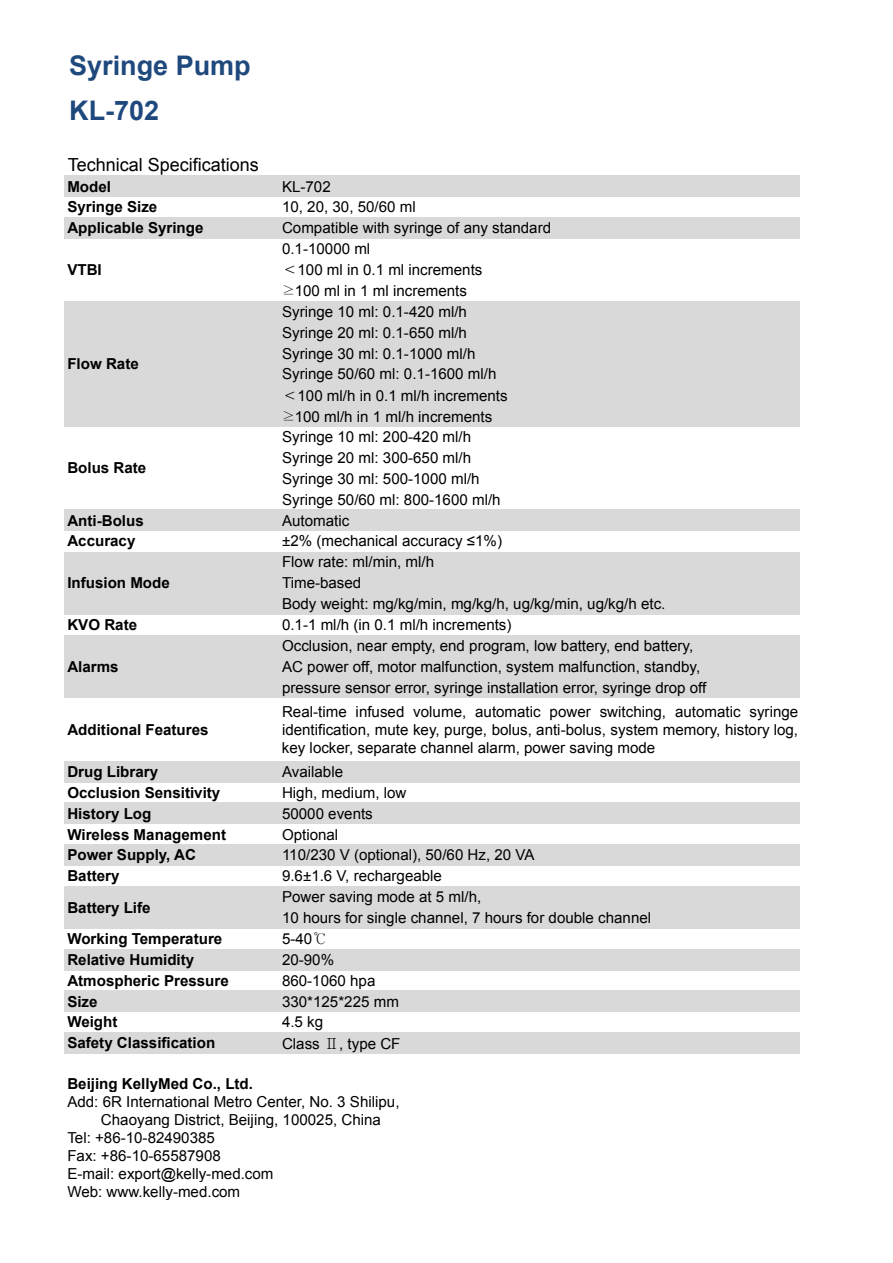
<style>
.page{position:relative;width:893px;height:1263px;background:#fff}
.page>*{position:absolute;margin:0;border:0;box-sizing:border-box;transform-origin:0 0}
.t1{font:700 27px/45.3px "Arial";color:#1f497d}
.t2{font:18px "Arial";color:#000}
.t3{font:15.15px/20.9px "Arial";color:#000}
.t4{font:700 15.15px "Arial";color:#000}
.s1{font-family:"Batang"}
</style>
<div class="page">
<div style="left:64px;top:176px;width:736px;height:21px;background:#d9d9d9"></div>
<div style="left:64px;top:217px;width:736px;height:22px;background:#d9d9d9"></div>
<div style="left:64px;top:301px;width:736px;height:126px;background:#d9d9d9"></div>
<div style="left:64px;top:510px;width:736px;height:21px;background:#d9d9d9"></div>
<div style="left:64px;top:552px;width:736px;height:63px;background:#d9d9d9"></div>
<div style="left:64px;top:635px;width:736px;height:63px;background:#d9d9d9"></div>
<div style="left:64px;top:761px;width:736px;height:21px;background:#d9d9d9"></div>
<div style="left:64px;top:803px;width:736px;height:21px;background:#d9d9d9"></div>
<div style="left:64px;top:845px;width:736px;height:21px;background:#d9d9d9"></div>
<div style="left:64px;top:886px;width:736px;height:42px;background:#d9d9d9"></div>
<div style="left:64px;top:949px;width:736px;height:21px;background:#d9d9d9"></div>
<div style="left:64px;top:991px;width:736px;height:21px;background:#d9d9d9"></div>
<div style="left:64px;top:1032px;width:736px;height:22px;background:#d9d9d9"></div>
<h1 class="t1" style="left:69px;top:43px;width:183px">Syringe Pump<br>KL-702</h1>
<p class="t2" style="left:68px;top:155px;width:193px">Technical Specifications</p>
<p class="t4" style="left:67px;top:178px;width:45px">Model</p>
<p class="t3" style="left:282px;top:176px;width:50px">KL-702</p>
<p class="t4" style="left:67px;top:199px;width:91px">Syringe Size</p>
<p class="t3" style="left:282px;top:197px;width:135px">10, 20, 30, 50/60 ml</p>
<p class="t4" style="left:67px;top:220px;width:138px">Applicable Syringe</p>
<p class="t3" style="left:282px;top:218px;width:270px">Compatible with syringe of any standard<br>0.1-10000 ml<br><span class="s1">＜</span>100 ml in 0.1 ml increments<br><span class="s1">≥</span>100 ml in 1 ml increments<br>Syringe 10 ml: 0.1-420 ml/h<br>Syringe 20 ml: 0.1-650 ml/h<br>Syringe 30 ml: 0.1-1000 ml/h<br>Syringe 50/60 ml: 0.1-1600 ml/h<br><span class="s1">＜</span>100 ml/h in 0.1 ml/h increments<br><span class="s1">≥</span>100 ml/h in 1 ml/h increments<br>Syringe 10 ml: 200-420 ml/h<br>Syringe 20 ml: 300-650 ml/h<br>Syringe 30 ml: 500-1000 ml/h<br>Syringe 50/60 ml: 800-1600 ml/h</p>
<p class="t4" style="left:67px;top:512px;width:78px">Anti-Bolus</p>
<p class="t3" style="left:282px;top:510px;width:69px">Automatic</p>
<p class="t4" style="left:67px;top:533px;width:70px">Accuracy</p>
<p class="t3" style="left:282px;top:531px;width:385px">±2% (mechanical accuracy ≤1%)<br>Flow rate: ml/min, ml/h<br>Time-based<br>Body weight: mg/kg/min, mg/kg/h, ug/kg/min, ug/kg/h etc.</p>
<p class="t4" style="left:67px;top:616px;width:71px">KVO Rate</p>
<p class="t3" style="left:282px;top:614px;width:426px">0.1-1 ml/h (in 0.1 ml/h increments)<br>Occlusion, near empty, end program, low battery, end battery, AC power off, motor malfunction, system malfunction, standby, pressure sensor error, syringe installation error, syringe drop off</p>
<p class="t4" style="left:67px;top:721px;width:143px">Additional Features</p>
<p class="t4" style="left:67px;top:261px;width:36px">VTBI</p>
<p class="t4" style="left:67px;top:355px;width:73px">Flow Rate</p>
<p class="t4" style="left:67px;top:460px;width:80px">Bolus Rate</p>
<p class="t4" style="left:67px;top:575px;width:104px">Infusion Mode</p>
<p class="t4" style="left:67px;top:658px;width:53px">Alarms</p>
<p class="t3" style="left:282px;top:703px;width:518px;line-height:18px;text-align:justify">Real-time infused volume, automatic power switching, automatic syringe identification, mute key, purge, bolus, anti-bolus, system memory, history log, key locker, separate channel alarm, power saving mode</p>
<p class="t4" style="left:67px;top:763px;width:92px">Drug Library</p>
<p class="t3" style="left:282px;top:761px;width:63px">Available</p>
<p class="t4" style="left:67px;top:784px;width:154px">Occlusion Sensitivity</p>
<p class="t3" style="left:282px;top:782px;width:126px">High, medium, low</p>
<p class="t4" style="left:67px;top:805px;width:86px">History Log</p>
<p class="t3" style="left:282px;top:803px;width:92px">50000 events</p>
<p class="t4" style="left:67px;top:826px;width:160px">Wireless Management</p>
<p class="t3" style="left:282px;top:824px;width:58px">Optional</p>
<p class="t4" style="left:67px;top:847px;width:130px">Power Supply, AC</p>
<p class="t3" style="left:282px;top:845px;width:254px">110/230 V (optional), 50/60 Hz, 20 VA</p>
<p class="t4" style="left:67px;top:868px;width:54px">Battery</p>
<p class="t3" style="left:282px;top:866px;width:371px">9.6±1.6 V, rechargeable<br>Power saving mode at 5 ml/h,<br>10 hours for single channel, 7 hours for double channel</p>
<p class="t4" style="left:67px;top:930px;width:156px">Working Temperature</p>
<p class="t3" style="left:282px;top:929px;width:47px">5-40<span class="s1">℃</span></p>
<p class="t4" style="left:67px;top:951px;width:128px">Relative Humidity</p>
<p class="t3" style="left:282px;top:949px;width:54px">20-90%</p>
<p class="t4" style="left:67px;top:972px;width:163px">Atmospheric Pressure</p>
<p class="t3" style="left:282px;top:970px;width:95px">860-1060 hpa</p>
<p class="t4" style="left:67px;top:993px;width:32px">Size</p>
<p class="t3" style="left:282px;top:991px;width:118px">330*125*225 mm</p>
<p class="t4" style="left:67px;top:1014px;width:52px">Weight</p>
<p class="t3" style="left:282px;top:1012px;width:43px">4.5 kg</p>
<p class="t4" style="left:67px;top:1035px;width:149px">Safety Classification</p>
<p class="t3" style="left:282px;top:1033px;width:120px">Class <span class="s1">Ⅱ</span>, type CF</p>
<p class="t4" style="left:67px;top:1075px;width:187px">Beijing KellyMed Co., Ltd.</p>
<p class="t3" style="left:67px;top:1091px;width:333px">Add: 6R International Metro Center, No. 3 Shilipu,</p>
<p class="t3" style="left:101px;top:1109px;width:281px">Chaoyang District, Beijing, 100025, China</p>
<p class="t3" style="left:67px;top:1127px;width:149px">Tel: +86-10-82490385</p>
<p class="t3" style="left:67px;top:1145px;width:155px">Fax: +86-10-65587908</p>
<p class="t3" style="left:67px;top:1163px;width:208px">E-mail: export@kelly-med.com</p>
<p class="t3" style="left:67px;top:1181px;width:174px">Web: www.kelly-med.com</p>
<p class="t4" style="left:67px;top:899px;width:85px">Battery Life</p>
</div>
